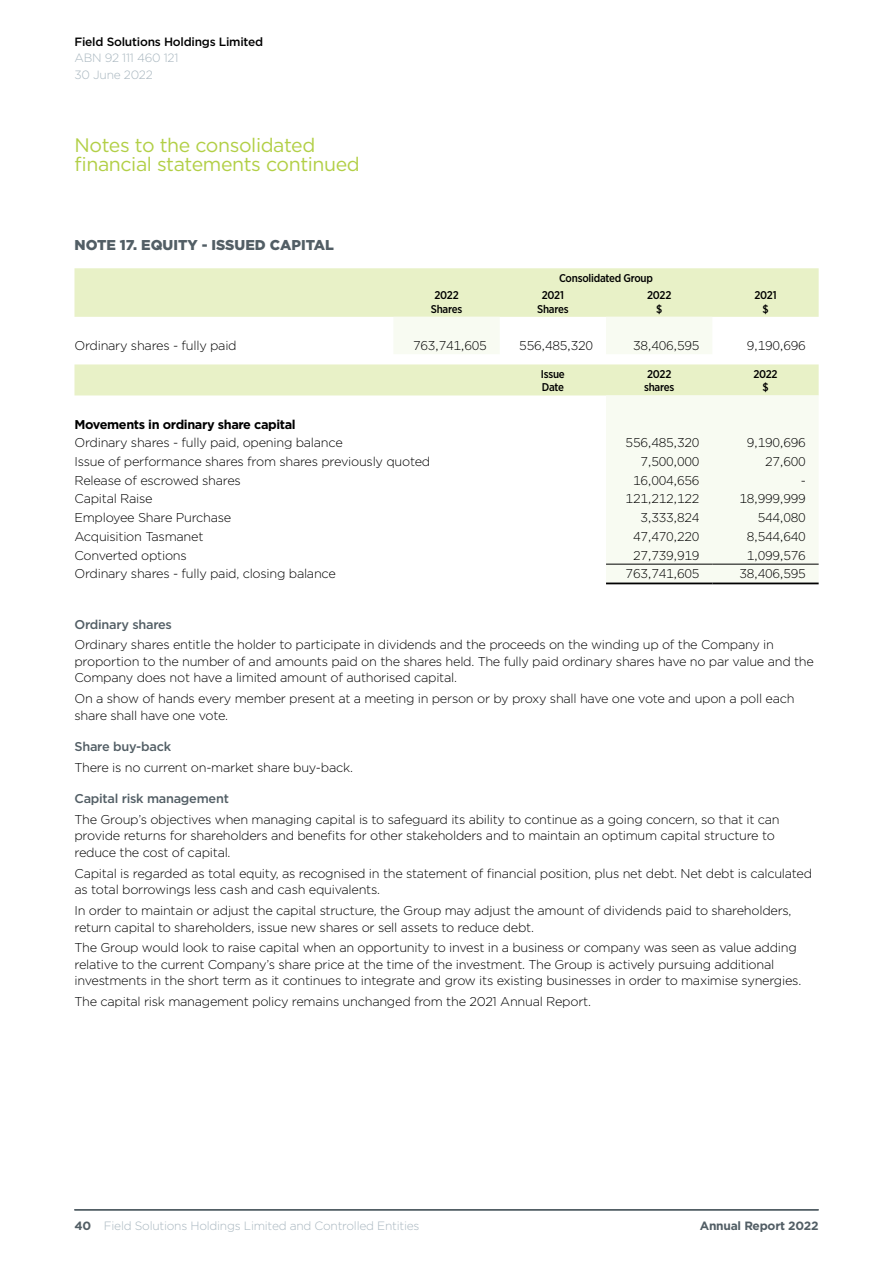
<style>
.page{position:relative;width:893px;height:1263px;background:#fff}
.page>*{position:absolute;margin:0;border:0;box-sizing:border-box;transform-origin:0 0}
.t1{font:19.5px/19.5px "Gotham";letter-spacing:-.02em;color:#b2cf46}
.t2{font:900 14.25px "Gotham";color:#525e65}
.t3{font:300 12.75px/16.5px "Gotham";letter-spacing:-.02em;color:#000}
.t4{font:500 12.75px "Gotham";letter-spacing:-.02em;color:#525e65}
.t5{font:700 12.75px "Gotham";letter-spacing:-.03em;color:#000}
.t6{font:300 12px/16.5px "Gotham";letter-spacing:-.02em;color:#a8b6bf}
.t7{font:500 12px "Gotham";letter-spacing:-.02em;color:#000}
.t8{font:700 12px "Gotham";letter-spacing:-.02em;color:#525e65}
.t9{font:500 11.25px/13.5px "Gotham Narrow";letter-spacing:-.02em;color:#000;text-align:center}
.s1{font-weight:700;color:#525e65}
</style>
<div class="page">
<svg style="left:74px;top:268px;width:745px;height:86px"></svg>
<svg style="left:74px;top:364px;width:745px;height:218px"></svg>
<hr style="left:606px;top:564px;width:106px;height:1px;background:#000">
<hr style="left:712px;top:564px;width:107px;height:1px;background:#000">
<hr style="left:606px;top:582px;width:106px;height:2px;background:#000">
<hr style="left:712px;top:582px;width:107px;height:2px;background:#000">
<hr style="left:74px;top:1209px;width:745px;height:1px;background:#525e65">
<hr style="left:74px;top:1210px;width:745px;height:1px;background:#525e65">
<p class="t7" style="left:74px;top:34px;width:190px">Field Solutions Holdings Limited</p>
<p class="t6" style="left:74px;top:49px;width:105px">ABN 92 111 460 121<br>30 June 2022</p>
<h1 class="t1" style="left:74px;top:135px;width:287px">Notes to the consolidated financial statements continued</h1>
<p class="t2" style="left:74px;top:235px;width:261px">NOTE 17. EQUITY - ISSUED CAPITAL</p>
<p class="t9" style="left:559px;top:271px;width:95px">Consolidated Group</p>
<p class="t9" style="left:431px;top:288px;width:33px">2022<br>Shares</p>
<p class="t9" style="left:537px;top:288px;width:33px">2021<br>Shares</p>
<p class="t9" style="left:647px;top:288px;width:26px">2022 $</p>
<p class="t9" style="left:754px;top:288px;width:24px">2021 $</p>
<p class="t3" style="left:74px;top:337px;width:164px">Ordinary shares - fully paid</p>
<p class="t3" style="left:413px;top:337px;width:75px">763,741,605</p>
<p class="t3" style="left:519px;top:337px;width:75px">556,485,320</p>
<p class="t3" style="left:633px;top:337px;width:68px">38,406,595</p>
<p class="t3" style="left:747px;top:337px;width:61px">9,190,696</p>
<p class="t9" style="left:541px;top:367px;width:25px;text-align:left">Issue<br>Date</p>
<p class="t9" style="left:644px;top:367px;width:32px;text-align:left">2022 shares</p>
<p class="t9" style="left:753px;top:367px;width:26px">2022 $</p>
<p class="t5" style="left:74px;top:416px;width:223px">Movements in ordinary share capital</p>
<p class="t3" style="left:74px;top:434px;width:270px">Ordinary shares - fully paid, opening balance</p>
<p class="t3" style="left:626px;top:434px;width:75px">556,485,320</p>
<p class="t3" style="left:747px;top:434px;width:61px">9,190,696</p>
<p class="t3" style="left:74px;top:453px;width:357px">Issue of performance shares from shares previously quoted</p>
<p class="t3" style="left:640px;top:453px;width:61px">7,500,000</p>
<p class="t3" style="left:765px;top:453px;width:42px">27,600</p>
<p class="t3" style="left:74px;top:472px;width:168px">Release of escrowed shares</p>
<p class="t3" style="left:633px;top:472px;width:68px">16,004,656</p>
<p class="t3" style="left:801px;top:472px;width:7px">-</p>
<p class="t3" style="left:74px;top:490px;width:80px">Capital Raise</p>
<p class="t3" style="left:626px;top:490px;width:75px">121,212,122</p>
<p class="t3" style="left:739px;top:490px;width:68px">18,999,999</p>
<p class="t3" style="left:74px;top:509px;width:158px">Employee Share Purchase</p>
<p class="t3" style="left:640px;top:509px;width:61px">3,333,824</p>
<p class="t3" style="left:758px;top:509px;width:50px">544,080</p>
<p class="t3" style="left:74px;top:528px;width:130px">Acquisition Tasmanet</p>
<p class="t3" style="left:633px;top:528px;width:68px">47,470,220</p>
<p class="t3" style="left:747px;top:528px;width:61px">8,544,640</p>
<p class="t3" style="left:74px;top:546px;width:114px">Converted options</p>
<p class="t3" style="left:633px;top:546px;width:68px">27,739,919</p>
<p class="t3" style="left:747px;top:546px;width:61px">1,099,576</p>
<p class="t3" style="left:74px;top:565px;width:263px">Ordinary shares - fully paid, closing balance</p>
<p class="t3" style="left:626px;top:565px;width:75px">763,741,605</p>
<p class="t3" style="left:739px;top:565px;width:68px">38,406,595</p>
<p class="t4" style="left:74px;top:616px;width:99px">Ordinary shares</p>
<p class="t3" style="left:74px;top:636px;width:741px">Ordinary shares entitle the holder to participate in dividends and the proceeds on the winding up of the Company in proportion to the number of and amounts paid on the shares held. The fully paid ordinary shares have no par value and the<br>Company does not have a limited amount of authorised capital.</p>
<p class="t3" style="left:74px;top:690px;width:722px">On a show of hands every member present at a meeting in person or by proxy shall have one vote and upon a poll each share shall have one vote.</p>
<p class="t4" style="left:74px;top:738px;width:98px">Share buy-back</p>
<p class="t3" style="left:74px;top:759px;width:280px">There is no current on-market share buy-back.</p>
<p class="t4" style="left:74px;top:790px;width:156px">Capital risk management</p>
<p class="t3" style="left:74px;top:811px;width:707px">The Group’s objectives when managing capital is to safeguard its ability to continue as a going concern, so that it can provide returns for shareholders and benefits for other stakeholders and to maintain an optimum capital structure to reduce the cost of capital.</p>
<p class="t3" style="left:74px;top:865px;width:739px">Capital is regarded as total equity, as recognised in the statement of financial position, plus net debt. Net debt is calculated as total borrowings less cash and cash equivalents.</p>
<p class="t3" style="left:74px;top:902px;width:718px">In order to maintain or adjust the capital structure, the Group may adjust the amount of dividends paid to shareholders, return capital to shareholders, issue new shares or sell assets to reduce debt.</p>
<p class="t3" style="left:74px;top:939px;width:728px">The Group would look to raise capital when an opportunity to invest in a business or company was seen as value adding relative to the current Company’s share price at the time of the investment. The Group is actively pursuing additional investments in the short term as it continues to integrate and grow its existing businesses in order to maximise synergies.</p>
<p class="t3" style="left:74px;top:993px;width:518px">The capital risk management policy remains unchanged from the 2021 Annual Report.</p>
<p class="t6" style="left:74px;top:1217px;width:347px"><span class="s1">40</span> Field Solutions Holdings Limited and Controlled Entities</p>
<p class="t8" style="left:700px;top:1217px;width:120px">Annual Report 2022</p>
</div>
